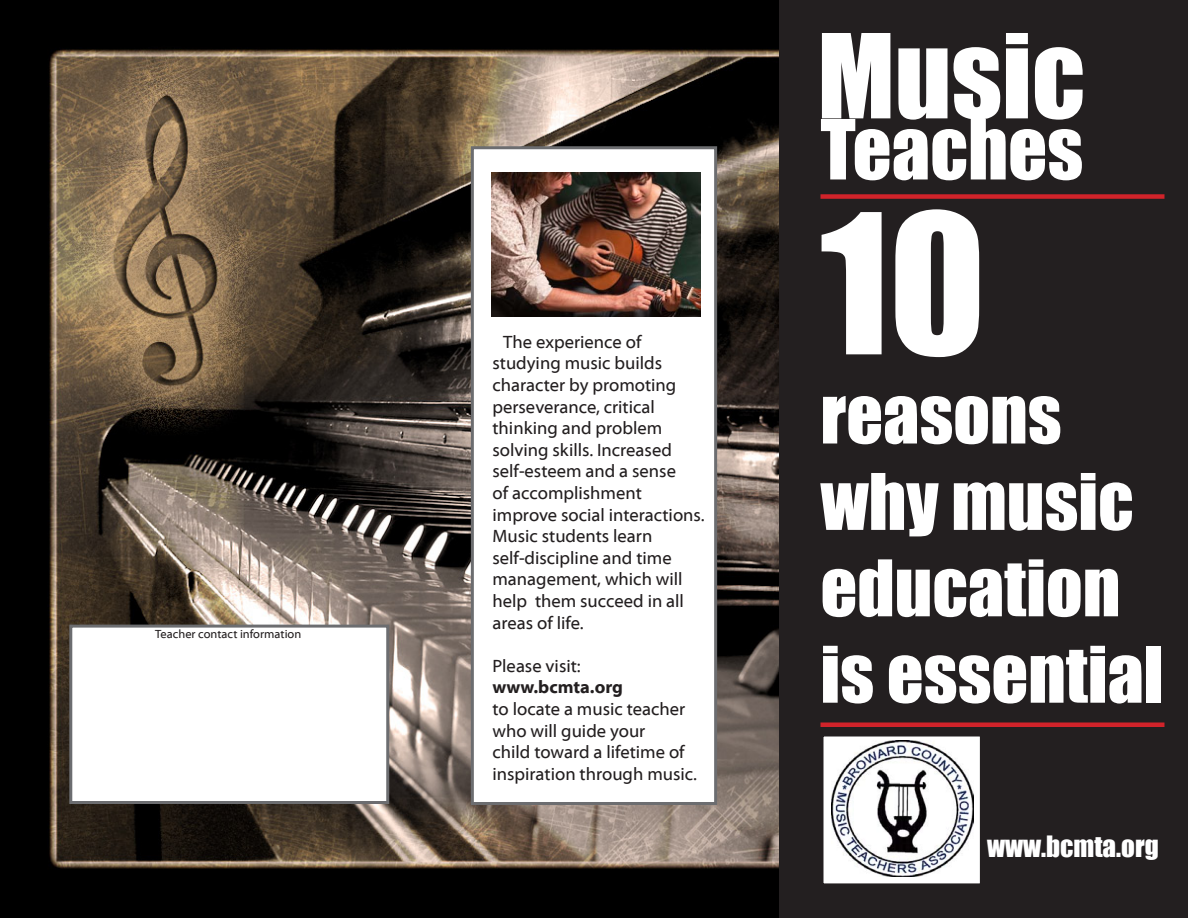
<style>
.page{position:relative;width:1188px;height:918px;background:#fff}
.page>*{position:absolute;margin:0;border:0;box-sizing:border-box;transform-origin:0 0}
.t1{font:180px "Impact";color:#fff}
.t2{font:108px "Impact";color:#fff}
.t3{font:76.5px "Impact";color:#fff}
.t4{font:72px/86.4px "Impact";color:#fff}
.t5{font:27px "Impact";color:#fff}
.t6{font:18px/21.6px "Myriad Web Pro";color:#231f20}
.t7{font:700 18px "Myriad Web Pro";color:#231f20}
.t8{font:12px "Myriad Web Pro";color:#231f20}
</style>
<div class="page">
<img style="left:0;top:1px;width:779px;height:917px">
<div style="left:779px;top:0;width:409px;height:918px;background:#231f20"></div>
<div style="left:822px;top:735px;width:159px;height:150px;background:#fff"></div>
<div style="left:820px;top:734px;width:163px;height:152px;border:3px solid #231f20"></div>
<img style="left:831px;top:740px;width:143px;height:136px">
<div style="left:820px;top:194px;width:344px;height:5px;background:#d1232a"></div>
<hr style="left:820px;top:723px;width:344px;height:4px;background:#d1232a">
<div style="left:471px;top:146px;width:246px;height:659px;background:#fff;border:3px solid #6c6d70"></div>
<div style="left:69px;top:625px;width:320px;height:179px;background:#fff;border:3px solid #6c6d70"></div>
<img style="left:491px;top:173px;width:210px;height:143px">
<p class="t8" style="left:155px;top:627px;width:148px">Teacher contact information</p>
<p class="t6" style="left:492px;top:331px;width:214px;text-indent:11px">The experience of studying music builds character by promoting perseverance, critical thinking and problem solving skills. Increased self-esteem and a sense<br>of accomplishment improve social interactions.<br>Music students learn self-discipline and time management, which will help them succeed in all areas of life.</p>
<p class="t6" style="left:492px;top:655px;width:90px">Please visit:</p>
<p class="t7" style="left:492px;top:678px;width:132px">www.bcmta.org</p>
<p class="t6" style="left:492px;top:699px;width:206px">to locate a music teacher who will guide your<br>child toward a lifetime of inspiration through music.</p>
<p class="t2" style="left:818px;top:-8px;width:269px">Music</p>
<p class="t3" style="left:820px;top:90px;width:264px">Teaches</p>
<p class="t1" style="left:820px;top:144px;width:167px">10</p>
<p class="t4" style="left:820px;top:370px;width:315px">reasons why music</p>
<p class="t4" style="left:820px;top:543px;width:345px">education is essential</p>
<p class="t5" style="left:987px;top:825px;width:173px">www.bcmta.org</p>
</div>
